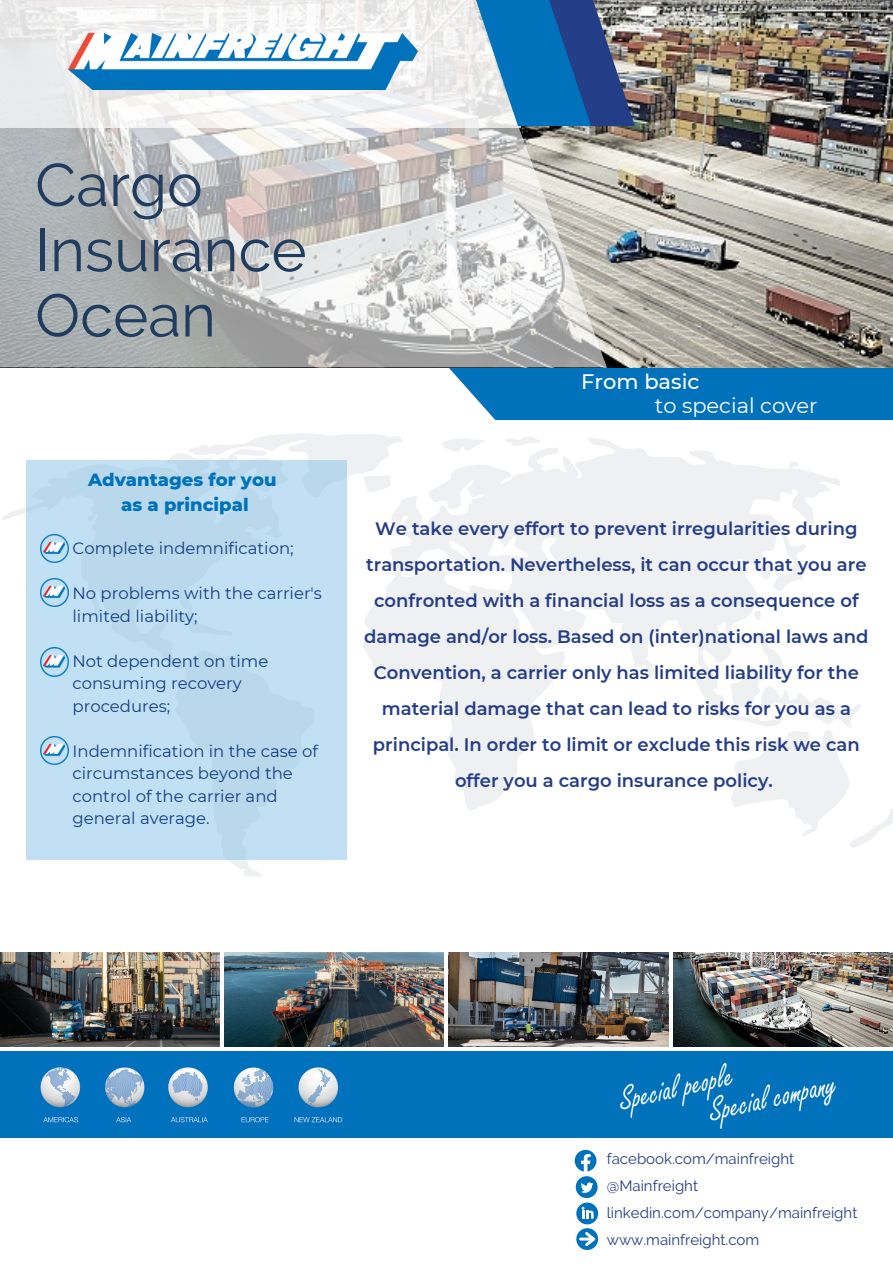
<style>
.page{position:relative;width:893px;height:1264px;background:#fff}
.page>*{position:absolute;margin:0;border:0;box-sizing:border-box;transform-origin:0 0}
.t1{font:60px "Raleway";color:#203c5f}
.t2{font:21px "Montserrat";color:#fff}
.t3{font:500 21px "Montserrat";color:#fff}
.t4{font:600 18px/36px "Montserrat";color:#243d87;text-align:center}
.t5{font:800 18px "Montserrat";color:#0072bc}
.t6{font:16.5px/22.5px "Montserrat";color:#143f86}
.t7{font:15px "Raleway";color:#243d87}
</style>
<div class="page">
<div style="left:449px;top:368px;width:443px;height:52px;background:#0072bc"></div>
<img style="left:0;top:0;width:892px;height:368px">
<svg style="left:574px;top:1149px;width:24px;height:100px"></svg>
<svg style="left:0;top:126px;width:606px;height:241px;background:#c2c2c1"></svg>
<svg style="left:0;top:0;width:521px;height:127px;fill:#f0efef"></svg>
<svg style="left:474px;top:0;width:161px;height:126px;background:#3f78ad"></svg>
<img style="left:68px;top:32px;width:350px;height:58px">
<div style="left:0;top:1051px;width:892px;height:87px;background:#0072bc"></div>
<img style="left:40px;top:1067px;width:303px;height:56px">
<img style="left:619px;top:1063px;width:217px;height:65px">
<img style="left:0;top:952px;width:219px;height:94px">
<img style="left:225px;top:952px;width:218px;height:94px">
<img style="left:448px;top:952px;width:220px;height:94px">
<img style="left:673px;top:952px;width:219px;height:94px">
<svg style="left:363px;top:437px;width:477px;height:373px;fill:#eff0f2"></svg>
<svg style="left:727px;top:627px;width:165px;height:221px"></svg>
<svg style="left:182px;top:434px;width:224px;height:64px"></svg>
<div style="left:26px;top:460px;width:320px;height:400px;background:#c2e0f4"></div>
<img style="left:40px;top:534px;width:28px;height:28px">
<img style="left:40px;top:578px;width:28px;height:28px">
<img style="left:40px;top:648px;width:28px;height:28px">
<img style="left:40px;top:736px;width:28px;height:29px">
<p class="t1" style="left:35px;top:150px;width:169px">Cargo</p>
<p class="t1" style="left:35px;top:215px;width:273px">Insurance</p>
<p class="t1" style="left:35px;top:280px;width:182px">Ocean</p>
<p class="t5" style="left:88px;top:468px;width:190px">Advantages for you</p>
<p class="t5" style="left:121px;top:493px;width:129px">as a principal</p>
<p class="t6" style="left:73px;top:537px;width:223px">Complete indemnification;</p>
<p class="t6" style="left:73px;top:582px;width:251px">No problems with the carrier's limited liability;</p>
<p class="t6" style="left:73px;top:649px;width:197px">Not dependent on time consuming recovery procedures;</p>
<p class="t6" style="left:73px;top:739px;width:247px">Indemnification in the case of circumstances beyond the control of the carrier and general average.</p>
<p class="t3" style="left:581px;top:369px;width:120px">From basic</p>
<p class="t2" style="left:655px;top:392px;width:164px">to special cover</p>
<p class="t4" style="left:364px;top:511px;width:505px">We take every effort to prevent irregularities during transportation. Nevertheless, it can occur that you are confronted with a financial loss as a consequence of damage and/or loss. Based on (inter)national laws and Convention, a carrier only has limited liability for the material damage that can lead to risks for you as a principal. In order to limit or exclude this risk we can offer you a cargo insurance policy.</p>
<p class="t7" style="left:606px;top:1149px;width:189px">facebook.com/mainfreight</p>
<p class="t7" style="left:606px;top:1176px;width:93px">@Mainfreight</p>
<p class="t7" style="left:606px;top:1203px;width:252px">linkedin.com/company/mainfreight</p>
<p class="t7" style="left:606px;top:1230px;width:154px">www.mainfreight.com</p>
</div>
